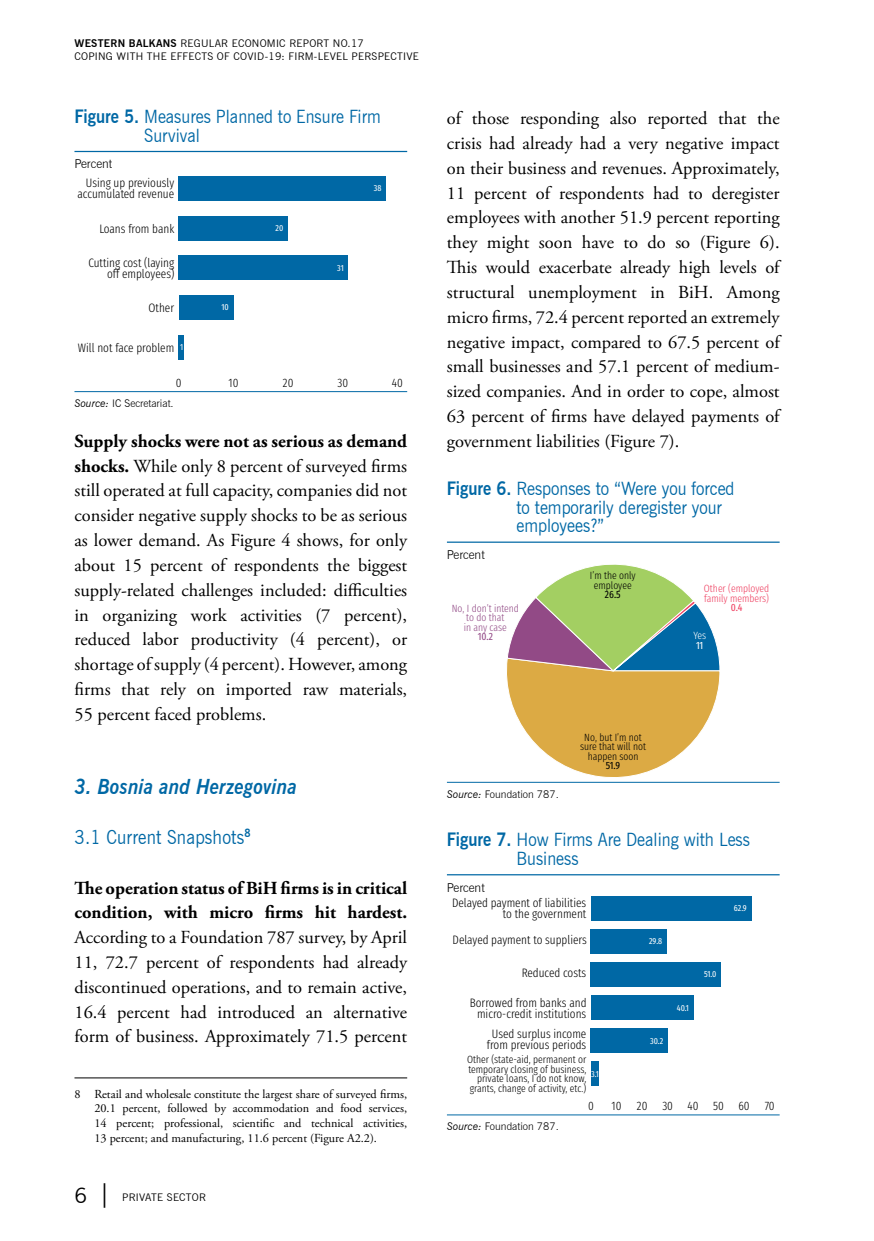
<style>
.page{position:relative;width:874px;height:1241px;background:#fff}
.page>*{position:absolute;margin:0;border:0;box-sizing:border-box;transform-origin:0 0}
.t1{font:italic 700 21px "News Gothic BT";letter-spacing:.01em;color:#0068a5;scale:.9 1}
.t2{font:21px "News Gothic BT";color:#000}
.t3{font:19.25px "News Gothic BT";letter-spacing:.01em;color:#0068a5;scale:.9 1}
.t4{font:18.38px/24.8px "Adobe Garamond Pro";color:#000;text-align:justify}
.t5{font:18.38px/18.4px "News Gothic BT";color:#0068a5;scale:.9 1}
.t6{font:700 18.38px/24.8px "Adobe Garamond Pro";color:#000}
.t7{font:300 12.25px/11px "Fira Sans Compressed";color:#000;text-align:right}
.t8{font:12.25px/14.7px "Adobe Garamond Pro";color:#000;text-align:justify}
.t9{font:300 12.25px "News Gothic BT";color:#000}
.t10{font:300 10.5px/9.5px "Fira Sans Compressed";color:#000;text-align:center}
.t11{font:10.5px/12.6px "News Gothic BT";letter-spacing:.025em;color:#000}
.t12{font:300 10.5px "News Gothic BT";color:#000}
.t13{font:300 10.5px/9.5px "Fira Sans Compressed";color:#924a86;text-align:center}
.t14{font:300 10.5px/9.5px "Fira Sans Compressed";color:#ef3f60}
.t15{font:10.5px "Fira Sans Compressed";color:#000}
.t16{font:10.5px "Fira Sans Compressed";color:#924a86}
.t17{font:300 10.5px "Fira Sans Compressed";color:#fff}
.t18{font:10.5px "Fira Sans Compressed";color:#ef3f60}
.t19{font:10.5px "Fira Sans Compressed";color:#fff}
.t20{font:8.75px "Fira Sans Compressed";color:#fff}
.s1{font-weight:700}
.s2{font-weight:400;font-style:italic}
.s3{font-size:24.5px}
</style>
<div class="page">
<hr style="left:74px;top:151px;width:333px;height:1px;background:#0068a5">
<hr style="left:74px;top:391px;width:333px;height:1px;background:#0068a5">
<div style="left:179px;top:176px;width:207px;height:25px;background:#0068a5"></div>
<div style="left:179px;top:216px;width:109px;height:24px;background:#0068a5"></div>
<div style="left:179px;top:255px;width:169px;height:25px;background:#0068a5"></div>
<div style="left:179px;top:295px;width:54px;height:25px;background:#0068a5"></div>
<div style="left:179px;top:335px;width:5px;height:24px;background:#0068a5"></div>
<hr style="left:74px;top:1077px;width:333px;height:1px;background:#000">
<hr style="left:446px;top:541px;width:333px;height:1px;background:#0068a5">
<hr style="left:446px;top:781px;width:333px;height:1px;background:#0068a5">
<svg style="left:500px;top:564px;width:220px;height:218px"></svg>
<hr style="left:446px;top:874px;width:333px;height:1px;background:#0068a5">
<hr style="left:446px;top:1114px;width:333px;height:1px;background:#0068a5">
<div style="left:590px;top:895px;width:161px;height:25px;background:#0068a5"></div>
<div style="left:590px;top:928px;width:76px;height:25px;background:#0068a5"></div>
<div style="left:590px;top:961px;width:130px;height:25px;background:#0068a5"></div>
<div style="left:590px;top:995px;width:103px;height:24px;background:#0068a5"></div>
<div style="left:590px;top:1028px;width:77px;height:24px;background:#0068a5"></div>
<div style="left:590px;top:1061px;width:8px;height:24px;background:#0068a5"></div>
<p class="t11" style="left:74px;top:37px;width:346px"><span class="s1">WESTERN BALKANS</span> REGULAR ECONOMIC REPORT NO.17<br>COPING WITH THE EFFECTS OF COVID-19: FIRM-LEVEL PERSPECTIVE</p>
<p class="t5" style="left:144px;top:107px;width:264px;text-indent:-70px"><span class="s1">Figure 5.</span> Measures Planned to Ensure Firm<br>Survival</p>
<p class="t9" style="left:74px;top:156px;width:39px">Percent</p>
<p class="t7" style="left:77px;top:177px;width:98px">Using up previously accumulated revenue</p>
<p class="t7" style="left:99px;top:223px;width:76px">Loans from bank</p>
<p class="t7" style="left:88px;top:257px;width:87px">Cutting cost (laying off employees)</p>
<p class="t7" style="left:148px;top:302px;width:27px">Other</p>
<p class="t7" style="left:78px;top:342px;width:98px">Will not face problem</p>
<p class="t20" style="left:180px;top:342px;width:5px">1</p>
<p class="t20" style="left:221px;top:302px;width:9px">10</p>
<p class="t20" style="left:275px;top:223px;width:9px">20</p>
<p class="t20" style="left:337px;top:262px;width:8px">31</p>
<p class="t20" style="left:374px;top:183px;width:9px">38</p>
<p class="t7" style="left:176px;top:377px;width:7px">0</p>
<p class="t7" style="left:283px;top:377px;width:12px">20</p>
<p class="t7" style="left:228px;top:377px;width:11px">10</p>
<p class="t7" style="left:337px;top:377px;width:12px">30</p>
<p class="t7" style="left:391px;top:377px;width:13px">40</p>
<p class="t12" style="left:74px;top:397px;width:101px"><span class="s2">Source:</span> IC Secretariat.</p>
<p class="t4" style="left:74px;top:429px;width:334px"><span class="s1">Supply shocks were not as serious as demand shocks.</span> While only 8 percent of surveyed firms still operated at full capacity, companies did not consider negative supply shocks to be as serious as lower demand. As Figure 4 shows, for only about 15 percent of respondents the biggest supply-related challenges included: difficulties in organizing work activities (7 percent), reduced labor productivity (4 percent), or shortage of supply (4 percent). However, among firms that rely on imported raw materials, 55 percent faced problems.</p>
<p class="t1" style="left:74px;top:773px;width:249px">3. Bosnia and Herzegovina</p>
<p class="t3" style="left:74px;top:825px;width:197px">3.1 Current Snapshots<sup>8</sup></p>
<p class="t6" style="left:74px;top:875px;width:334px">The operation status of BiH firms is in critical condition, with micro firms hit hardest.</p>
<p class="t4" style="left:74px;top:925px;width:334px">According to a Foundation 787 survey, by April 11, 72.7 percent of respondents had already discontinued operations, and to remain active, 16.4 percent had introduced an alternative form of business. Approximately 71.5 percent</p>
<p class="t8" style="left:94px;top:1086px;width:314px;text-indent:-20px">8 Retail and wholesale constitute the largest share of surveyed firms, 20.1 percent, followed by accommodation and food services, 14 percent; professional, scientific and technical activities, 13 percent; and manufacturing, 11.6 percent (Figure A2.2).</p>
<p class="t2" style="left:74px;top:1182px;width:38px">6 <span class="s3">|</span></p>
<p class="t11" style="left:122px;top:1190px;width:14px">Private</p>
<p class="t11" style="left:167px;top:1190px;width:14px">Sector</p>
<p class="t4" style="left:446px;top:106px;width:334px">of those responding also reported that the crisis had already had a very negative impact on their business and revenues. Approximately, 11 percent of respondents had to deregister employees with another 51.9 percent reporting they might soon have to do so (Figure 6).<br>This would exacerbate already high levels of structural unemployment in BiH. Among micro firms, 72.4 percent reported an extremely negative impact, compared to 67.5 percent of small businesses and 57.1 percent of medium&shy;sized companies. And in order to cope, almost 63 percent of firms have delayed payments of government liabilities (Figure 7).</p>
<p class="t5" style="left:516px;top:479px;width:243px;text-indent:-70px"><span class="s1">Figure 6.</span> Responses to “Were you forced to temporarily deregister your employees?”</p>
<p class="t9" style="left:446px;top:547px;width:39px">Percent</p>
<p class="t13" style="left:451px;top:603px;width:69px">No, I don’t intend to do that<br>in any case</p>
<p class="t16" style="left:477px;top:630px;width:17px">10.2</p>
<p class="t10" style="left:589px;top:571px;width:47px">I’m the only employee</p>
<p class="t15" style="left:604px;top:588px;width:17px">26.5</p>
<p class="t14" style="left:703px;top:584px;width:67px">Other (employed family members)</p>
<p class="t18" style="left:730px;top:601px;width:13px">0.4</p>
<p class="t10" style="left:579px;top:732px;width:67px">No, but I’m not sure that will not happen soon</p>
<p class="t15" style="left:605px;top:759px;width:16px">51.9</p>
<p class="t17" style="left:693px;top:629px;width:14px">Yes</p>
<p class="t19" style="left:695px;top:639px;width:9px">11</p>
<p class="t12" style="left:446px;top:787px;width:113px"><span class="s2">Source:</span> Foundation 787.</p>
<p class="t5" style="left:516px;top:830px;width:261px;text-indent:-70px"><span class="s1">Figure 7.</span> How Firms Are Dealing with Less<br>Business</p>
<p class="t9" style="left:446px;top:879px;width:39px">Percent</p>
<p class="t7" style="left:452px;top:897px;width:136px">Delayed payment of liabilities to the government</p>
<p class="t7" style="left:452px;top:934px;width:136px">Delayed payment to suppliers</p>
<p class="t7" style="left:521px;top:967px;width:66px">Reduced costs</p>
<p class="t7" style="left:469px;top:996px;width:118px;text-align:center">Borrowed from banks and micro-credit institutions</p>
<p class="t7" style="left:486px;top:1028px;width:101px;text-align:center">Used surplus income from previous periods</p>
<p class="t10" style="left:467px;top:1054px;width:121px;text-align:right">Other (state-aid, permanent or temporary closing of business, private loans, I do not know, grants, change of activity, etc.)</p>
<p class="t20" style="left:591px;top:1068px;width:9px">3.1</p>
<p class="t20" style="left:648px;top:936px;width:15px">29.8</p>
<p class="t20" style="left:649px;top:1035px;width:15px">30.2</p>
<p class="t20" style="left:676px;top:1002px;width:14px">40.1</p>
<p class="t20" style="left:703px;top:969px;width:14px">51.0</p>
<p class="t20" style="left:733px;top:903px;width:15px">62.9</p>
<p class="t12" style="left:446px;top:1120px;width:113px"><span class="s2">Source:</span> Foundation 787.</p>
<p class="t7" style="left:587px;top:1100px;width:7px">0</p>
<p class="t7" style="left:662px;top:1100px;width:114px">30 40 50 60 70</p>
<p class="t7" style="left:611px;top:1100px;width:11px">10</p>
<p class="t7" style="left:636px;top:1100px;width:12px">20</p>
</div>
